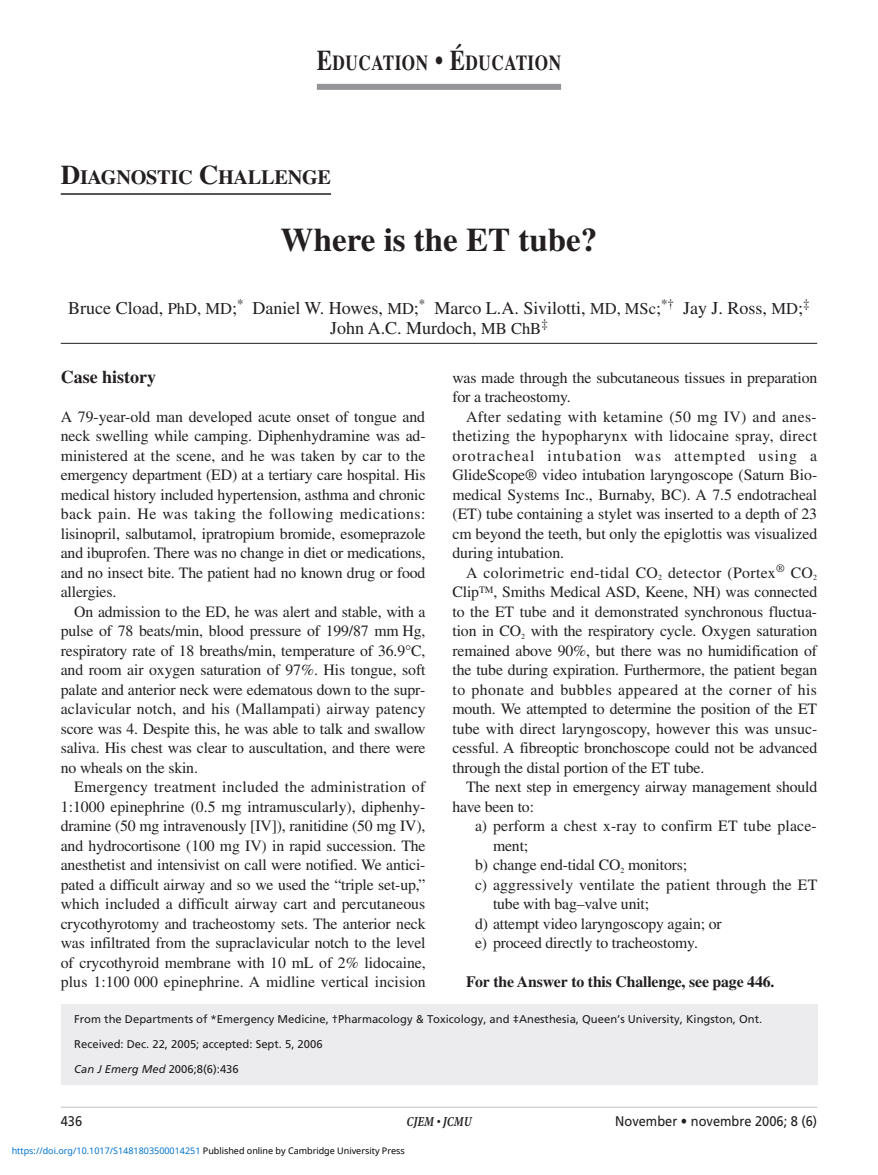
<style>
.page{position:relative;width:878px;height:1175px;background:#fff}
.page>*{position:absolute;margin:0;border:0;box-sizing:border-box;transform-origin:0 0}
.t1{font:700 33px "Times";color:#231f20}
.t2{font:700 21.3px "Times";letter-spacing:.035em;color:#231f20;scale:.8 1}
.t3{font:700 20.25px "Times";letter-spacing:-.015em;color:#231f20}
.t4{font:18px/19.5px "Times";color:#231f20;text-align:center}
.t5{font:700 18px "Times";color:#231f20}
.t6{font:15.75px/19.5px "Times";letter-spacing:-.01em;color:#231f20;text-align:justify}
.t7{font:15.75px "Times";letter-spacing:.01em;color:#231f20}
.t8{font:15.75px "Times";letter-spacing:.015em;color:#231f20}
.t9{font:700 15.75px "Times";letter-spacing:-.01em;color:#231f20}
.t10{font:13.95px "Frutiger";color:#231f20;scale:.92 1}
.t11{font:italic 700 condensed 13.95px "Minion";color:#231f20;scale:.92 1}
.t12{font:11.25px "Frutiger";color:#231f20}
.t13{font:9px "Noto Sans";color:#0172cf}
.s1{font-size:28.5px}
.s2{font-size:27px}
.s3{font-size:16.5px}
.s4{font-style:italic}
.s5{color:#000}
</style>
<div class="page">
<hr style="left:61px;top:1106px;width:756px;height:1px;background:#bcbdc0">
<div style="left:317px;top:84px;width:244px;height:6px;background:#939598"></div>
<hr style="left:61px;top:193px;width:270px;height:2px;background:#231f20">
<hr style="left:61px;top:343px;width:756px;height:1px;background:#231f20">
<div style="left:61px;top:1004px;width:756px;height:80px;background:#ececee"></div>
<h2 class="t2" style="left:317px;top:56px;width:307px"><span class="s1">E</span>DUCATION <span class="s1">• É</span>DUCATION</h2>
<p class="t3" style="left:61px;top:170px;width:272px"><span class="s2">D</span>IAGNOSTIC <span class="s2">C</span>HALLENGE</p>
<h1 class="t1" style="left:280px;top:229px;width:318px">Where is the ET tube?</h1>
<p class="t4" style="left:68px;top:300px;width:743px">Bruce Cload, <span class="s3">PhD, MD</span>;<sup>*</sup> Daniel W. Howes, <span class="s3">MD</span>;<sup>*</sup> Marco L.A. Sivilotti, <span class="s3">MD, MSc</span>;<sup>*†</sup> Jay J. Ross, <span class="s3">MD</span>;<sup>‡<br></sup>John A.C. Murdoch, <span class="s3">MB ChB</span><sup>‡</sup></p>
<p class="t5" style="left:61px;top:370px;width:97px">Case history</p>
<p class="t6" style="left:61px;top:408px;width:366px">A 79-year-old man developed acute onset of tongue and neck swelling while camping. Diphenhydramine was ad&shy;ministered at the scene, and he was taken by car to the emergency department (ED) at a tertiary care hospital. His medical history included hypertension, asthma and chronic back pain. He was taking the following medications: lisinopril, salbutamol, ipratropium bromide, esomeprazole and ibuprofen. There was no change in diet or medications, and no insect bite. The patient had no known drug or food allergies.</p>
<p class="t6" style="left:61px;top:603px;width:366px;text-indent:14px">On admission to the ED, he was alert and stable, with a pulse of 78 beats/min, blood pressure of 199/87 mm Hg, respiratory rate of 18 breaths/min, temperature of 36.9°C, and room air oxygen saturation of 97%. His tongue, soft palate and anterior neck were edematous down to the supr&shy;aclavicular notch, and his (Mallampati) airway patency score was 4. Despite this, he was able to talk and swallow saliva. His chest was clear to auscultation, and there were no wheals on the skin.</p>
<p class="t6" style="left:61px;top:779px;width:366px;text-indent:13px">Emergency treatment included the administration of 1:1000 epinephrine (0.5 mg intramuscularly), diphenhy&shy;dramine (50 mg intravenously [IV]), ranitidine (50 mg IV), and hydrocortisone (100 mg IV) in rapid succession. The anesthetist and intensivist on call were notified. We antici&shy;pated a difficult airway and so we used the “triple set-up,” which included a difficult airway cart and percutaneous crycothyrotomy and tracheostomy sets. The anterior neck was infiltrated from the supraclavicular notch to the level of crycothyroid membrane with 10 mL of 2% lidocaine, plus 1:100 000 epinephrine. A midline vertical incision</p>
<p class="t6" style="left:452px;top:369px;width:366px">was made through the subcutaneous tissues in preparation for a tracheostomy.</p>
<p class="t6" style="left:452px;top:408px;width:366px;text-indent:13px">After sedating with ketamine (50 mg IV) and anes&shy;thetizing the hypopharynx with lidocaine spray, direct orotracheal intubation was attempted using a GlideScope® video intubation laryngoscope (Saturn Bio&shy;medical Systems Inc., Burnaby, BC). A 7.5 endotracheal (ET) tube containing a stylet was inserted to a depth of 23 cm beyond the teeth, but only the epiglottis was visualized during intubation.</p>
<p class="t6" style="left:452px;top:564px;width:366px;text-indent:14px">A colorimetric end-tidal CO<sub>2</sub> detector (Portex<sup>®</sup> CO<sub>2<br></sub>Clip<sup>TM</sup>, Smiths Medical ASD, Keene, NH) was connected to the ET tube and it demonstrated synchronous fluctua&shy;tion in CO<sub>2</sub> with the respiratory cycle. Oxygen saturation remained above 90%, but there was no humidification of the tube during expiration. Furthermore, the patient began to phonate and bubbles appeared at the corner of his mouth. We attempted to determine the position of the ET tube with direct laryngoscopy, however this was unsuc&shy;cessful. A fibreoptic bronchoscope could not be advanced through the distal portion of the ET tube.</p>
<p class="t6" style="left:452px;top:779px;width:366px;text-indent:13px">The next step in emergency airway management should have been to:</p>
<p class="t8" style="left:475px;top:820px;width:343px">a) perform a chest x-ray to confirm ET tube place-</p>
<p class="t6" style="left:493px;top:837px;width:37px">ment;</p>
<p class="t6" style="left:475px;top:857px;width:214px">b) change end-tidal CO<sub>2</sub> monitors;</p>
<p class="t7" style="left:475px;top:879px;width:344px">c) aggressively ventilate the patient through the ET</p>
<p class="t6" style="left:493px;top:896px;width:158px">tube with bag–valve unit;</p>
<p class="t6" style="left:475px;top:915px;width:248px">d) attempt video laryngoscopy again; or</p>
<p class="t6" style="left:475px;top:935px;width:224px">e) proceed directly to tracheostomy.</p>
<p class="t9" style="left:466px;top:976px;width:310px">For the Answer to this Challenge, see page 446.</p>
<p class="t12" style="left:74px;top:1015px;width:689px">From the Departments of *Emergency Medicine, †Pharmacology &amp; Toxicology, and ‡Anesthesia, Queen’s University, Kingston, Ont.</p>
<p class="t12" style="left:74px;top:1040px;width:250px">Received: Dec. 22, 2005; accepted: Sept. 5, 2006</p>
<p class="t12" style="left:74px;top:1064px;width:166px"><span class="s4">Can J Emerg Med</span> 2006;8(6):436</p>
<p class="t10" style="left:61px;top:1115px;width:25px">436</p>
<p class="t11" style="left:406px;top:1115px;width:72px">CJEM • JCMU</p>
<p class="t10" style="left:615px;top:1115px;width:221px">November • novembre 2006; 8 (6)</p>
<p class="t13" style="left:12px;top:1143px;width:394px">https://doi.org/10.1017/S1481803500014251 <span class="s5">Published online by Cambridge University Press</span></p>
</div>
